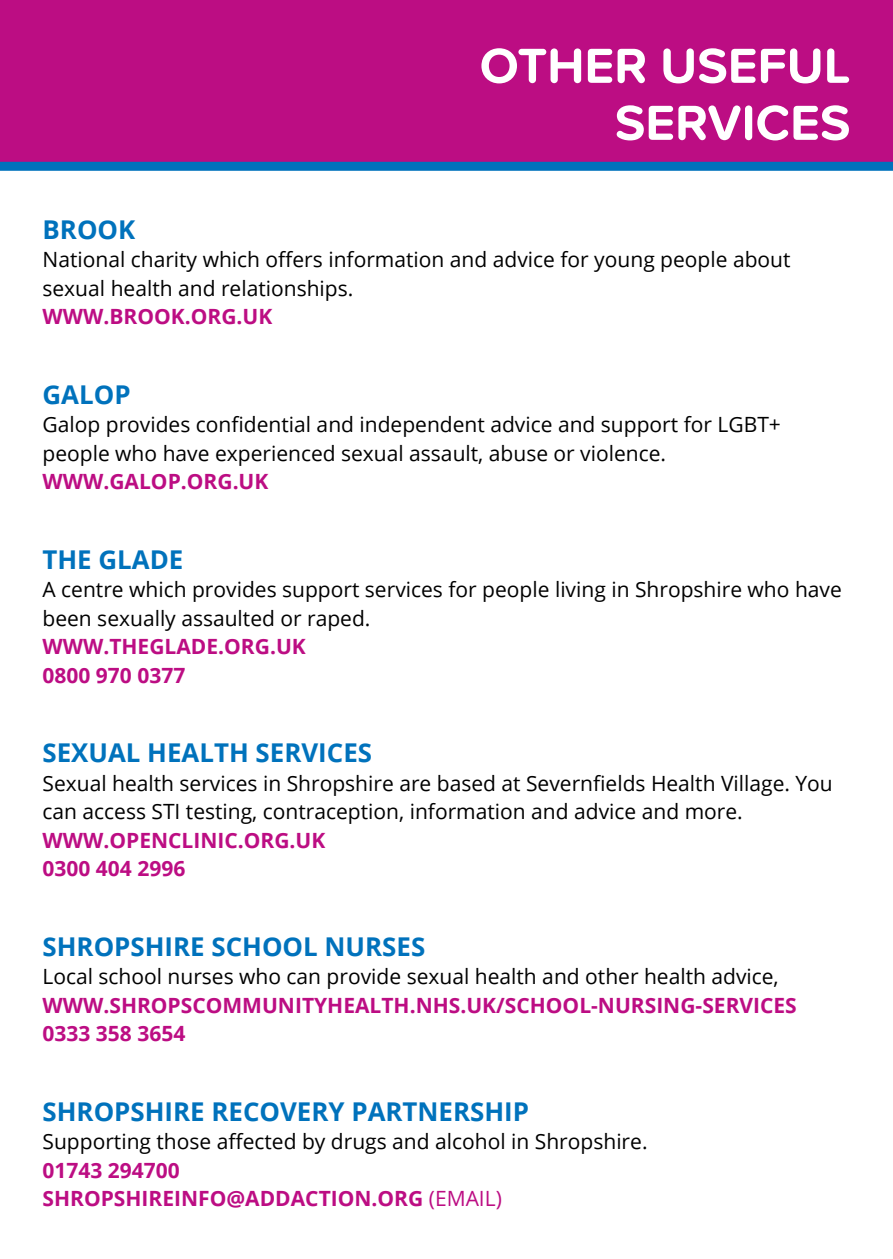
<style>
.page{position:relative;width:893px;height:1259px;background:#fff}
.page>*{position:absolute;margin:0;border:0;box-sizing:border-box;transform-origin:0 0}
.t1{font:700 51px/57px "Proxima Soft";color:#fff;text-align:right}
.t2{font:700 25.8px "Open Sans";color:#0072bc}
.t3{font:21px/28.5px "Open Sans";color:#000}
.t4{font:700 21px/28.5px "Open Sans";color:#bc0d83}
.s1{font-weight:700;color:#bc0d83}
.s2{font-weight:400;color:#000}
.s3{color:#bc0d83}
</style>
<div class="page">
<div style="left:0;top:0;width:893px;height:162px;background:#bc0d83"></div>
<div style="left:0;top:162px;width:893px;height:9px;background:#0072bc"></div>
<p class="t1" style="left:480px;top:35px;width:372px">OTHER USEFUL<br>SERVICES</p>
<p class="t2" style="left:43px;top:211px;width:94px">BROOK</p>
<p class="t3" style="left:43px;top:245px;width:750px">National charity which offers information and advice for young people about sexual health and relationships.<br><span class="s1">WWW.BROOK.ORG.UK</span></p>
<p class="t2" style="left:43px;top:376px;width:90px">GALOP</p>
<p class="t3" style="left:43px;top:410px;width:740px">Galop provides confidential and independent advice and support for LGBT+ people who have experienced sexual assault, abuse or violence.<br><span class="s1">WWW.GALOP.ORG.UK</span></p>
<p class="t2" style="left:43px;top:541px;width:142px">THE GLADE</p>
<p class="t3" style="left:43px;top:575px;width:801px">A centre which provides support services for people living in Shropshire who have been sexually assaulted or raped.<br><span class="s1">WWW.THEGLADE.ORG.UK<br>0800 970 0377</span></p>
<p class="t2" style="left:43px;top:734px;width:331px">SEXUAL HEALTH SERVICES</p>
<p class="t3" style="left:43px;top:768px;width:792px">Sexual health services in Shropshire are based at Severnfields Health Village. You can access STI testing, contraception, information and advice and more.<br><span class="s1">WWW.OPENCLINIC.ORG.UK<br>0300 404 2996</span></p>
<p class="t2" style="left:43px;top:928px;width:384px">SHROPSHIRE SCHOOL NURSES</p>
<p class="t4" style="left:43px;top:961px;width:756px"><span class="s2">Local school nurses who can provide sexual health and other health advice,<br></span>WWW.SHROPSCOMMUNITYHEALTH.NHS.UK/SCHOOL-NURSING-SERVICES<br>0333 358 3654</p>
<p class="t2" style="left:43px;top:1093px;width:488px">SHROPSHIRE RECOVERY PARTNERSHIP</p>
<p class="t3" style="left:43px;top:1126px;width:607px">Supporting those affected by drugs and alcohol in Shropshire.<br><span class="s1">01743 294700<br>SHROPSHIREINFO@ADDACTION.ORG</span> <span class="s3">(EMAIL)</span></p>
</div>
